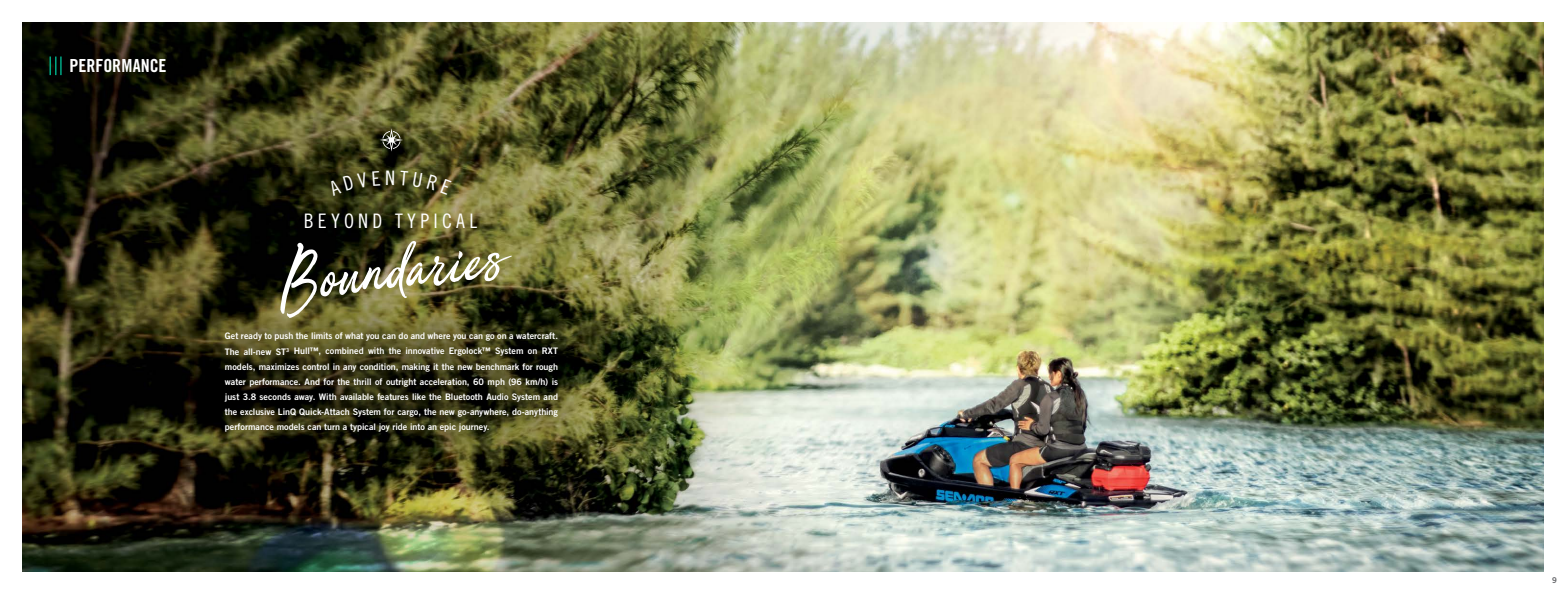
<style>
.page{position:relative;width:1566px;height:594px;background:#fff}
.page>*{position:absolute;margin:0;border:0;box-sizing:border-box;transform-origin:0 0}
.t1{font:68px "Chrome Syrup";color:#fff}
.t2{font:20px "Trade Gothic LT Std Cn 18";letter-spacing:.21em;color:#fff}
.t3{font:18px "Trade Gothic LT Std Bd Cn 20";color:#fff}
.t4{font:9px/15px "Trade Gothic LT Std Bd 2";letter-spacing:-.005em;color:#fff;text-align:justify}
.t5{font:8px "Trade Gothic LT Std Bd 2";color:#646569}
</style>
<div class="page">
<img style="left:22px;top:22px;width:1522px;height:550px">
<svg style="left:49px;top:57px;width:13px;height:18px"></svg>
<div style="left:191px;top:299px;width:401px;height:166px;background:#000;opacity:.75"></div>
<svg style="left:380px;top:128px;width:23px;height:24px"></svg>
<svg style="left:328px;top:171px;width:52px;height:25px"></svg>
<svg style="left:400px;top:170px;width:52px;height:25px"></svg>
<h3 class="t3" style="left:70px;top:55px;width:99px">PERFORMANCE</h3>
<h2 class="t2" style="left:385px;top:166px;width:12px">N</h2>
<h2 class="t2" style="left:304px;top:209px;width:175px">BEYOND TYPICAL</h2>
<h1 class="t1" style="left:275px;top:236px;width:228px;rotate:-6deg">Boundaries</h1>
<p class="t4" style="left:225px;top:329px;width:335px">Get ready to push the limits of what you can do and where you can go on a watercraft.<br>The all-new ST<sup>3</sup> Hull™, combined with the innovative Ergolock™ System on RXT models, maximizes control in any condition, making it the new benchmark for rough water performance. And for the thrill of outright acceleration, 60 mph (96 km/h) is just 3.8 seconds away. With available features like the Bluetooth Audio System and the exclusive LinQ Quick-Attach System for cargo, the new go-anywhere, do-anything performance models can turn a typical joy ride into an epic journey.</p>
<p class="t5" style="left:1552px;top:576px;width:6px">9</p>
</div>
